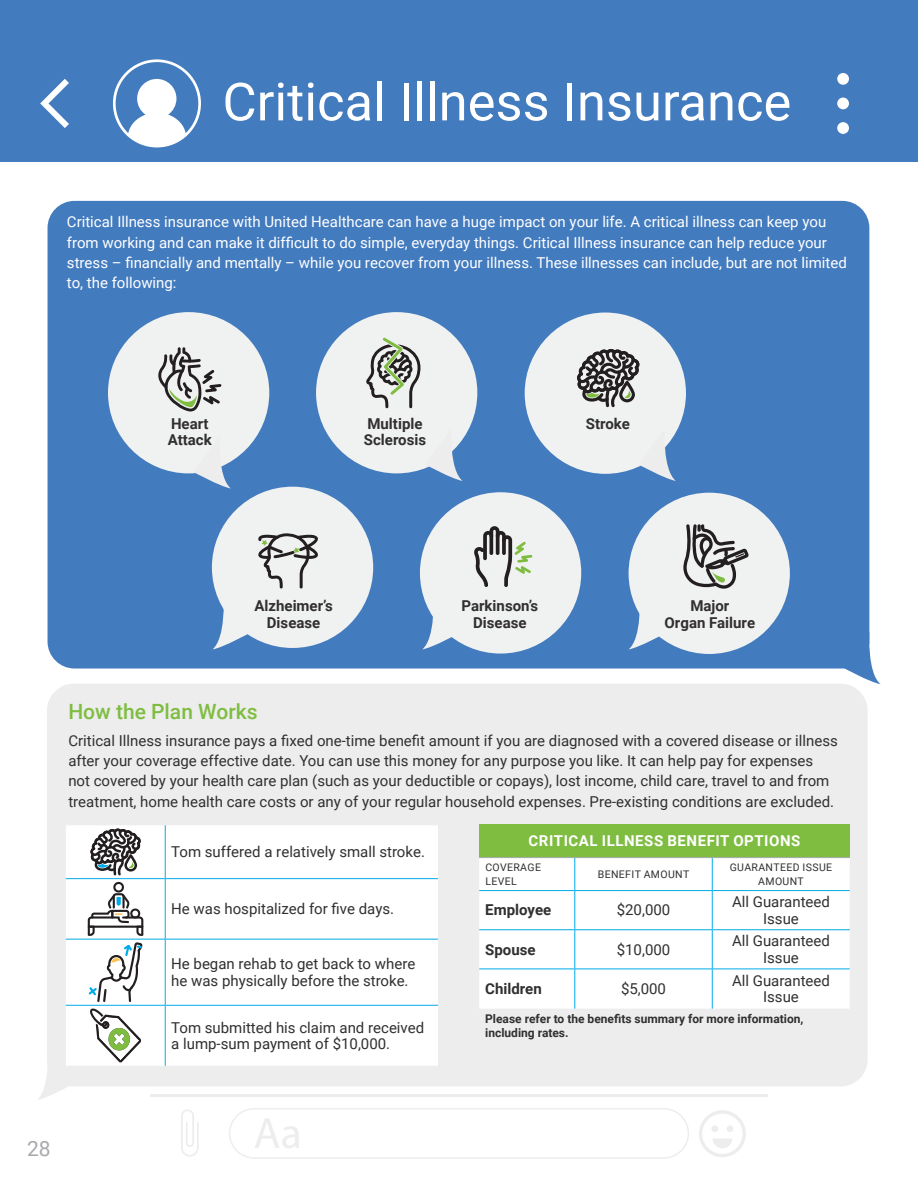
<style>
.page{position:relative;width:918px;height:1188px;background:#fff}
.page>*{position:absolute;margin:0;border:0;box-sizing:border-box;transform-origin:0 0}
.Heading_1{font:52.5px "Roboto";color:#fff}
.Subheading_1{font:500 21px "Roboto";color:#7fbd41}
.t1{font:21px "Roboto";color:#a8a9ad}
.Body_Text{font:15px/20.2px "Roboto";color:#312f30}
.Body_Text_White{font:15px/20.2px "Roboto";color:#fff}
.Table_Body{font:15px/16.5px "Roboto";color:#312f30}
.Table_Body_Bold_Center{font:700 15px/16.5px "Roboto";color:#312f30;text-align:center}
.Table_Body_Center{font:15px/16.5px "Roboto";color:#312f30;text-align:center}
.Table_Heading_Center{font:700 15px "Roboto";letter-spacing:.035em;color:#fff}
.Table_Body_Bold{font:700 15px "Roboto";color:#312f30}
.Table_Body_Footnote{font:700 12px/13.2px "Roboto";color:#312f30}
.Table_Network{font:10.5px/13.5px "Roboto";letter-spacing:.035em;color:#312f30}
</style>
<div class="page">
<div style="left:48px;top:201px;width:821px;height:468px;background:#437bbf;border-radius:27px"></div>
<svg style="left:843px;top:632px;width:37px;height:52px"></svg>
<div style="left:47px;top:684px;width:821px;height:402px;background:#ecedec;border-radius:27px"></div>
<svg style="left:38px;top:1064px;width:31px;height:36px"></svg>
<hr style="left:150px;top:1094px;width:618px;height:3px;background:#ecedec">
<svg style="left:699px;top:1110px;width:47px;height:47px"></svg>
<svg style="left:181px;top:1109px;width:18px;height:48px"></svg>
<svg style="left:229px;top:1108px;width:460px;height:51px"></svg>
<div style="left:0;top:0;width:918px;height:162px;background:#437bbf"></div>
<div style="left:837px;top:73px;width:12px;height:12px;background:#fff;border-radius:50%"></div>
<div style="left:837px;top:98px;width:12px;height:11px;background:#fff;border-radius:50%"></div>
<div style="left:837px;top:122px;width:12px;height:12px;background:#fff;border-radius:50%"></div>
<svg style="left:40px;top:79px;width:29px;height:49px"></svg>
<svg style="left:113px;top:59px;width:88px;height:88px"></svg>
<div style="left:66px;top:825px;width:372px;height:241px;background:#fff"></div>
<hr style="left:165px;top:825px;width:1px;height:53px;background:#00abe9">
<hr style="left:66px;top:878px;width:99px;height:1px;background:#00abe9">
<hr style="left:165px;top:878px;width:273px;height:1px;background:#00abe9">
<hr style="left:165px;top:879px;width:1px;height:60px;background:#00abe9">
<hr style="left:66px;top:939px;width:99px;height:1px;background:#00abe9">
<hr style="left:165px;top:939px;width:273px;height:1px;background:#00abe9">
<hr style="left:165px;top:940px;width:1px;height:65px;background:#00abe9">
<hr style="left:66px;top:1005px;width:99px;height:1px;background:#00abe9">
<hr style="left:165px;top:1005px;width:273px;height:1px;background:#00abe9">
<hr style="left:165px;top:1006px;width:1px;height:60px;background:#00abe9">
<svg style="left:90px;top:829px;width:51px;height:46px;background:#8f8f8f"></svg>
<svg style="left:88px;top:881px;width:55px;height:55px;background:#cacbcb"></svg>
<svg style="left:89px;top:942px;width:54px;height:60px;background:#d6dadb"></svg>
<svg style="left:89px;top:1008px;width:52px;height:55px;background:#d0d6ca"></svg>
<div style="left:479px;top:824px;width:371px;height:34px;background:#7fbd41"></div>
<div style="left:479px;top:858px;width:371px;height:32px;background:#fff"></div>
<div style="left:479px;top:891px;width:371px;height:118px;background:#fff"></div>
<div style="left:479px;top:930px;width:371px;height:39px;background:#fff"></div>
<hr style="left:479px;top:857px;width:96px;height:1px;background:#a8a9ad">
<hr style="left:575px;top:857px;width:137px;height:1px;background:#a8a9ad">
<hr style="left:712px;top:857px;width:138px;height:1px;background:#a8a9ad">
<hr style="left:574px;top:858px;width:1px;height:32px;background:#00abe9">
<hr style="left:712px;top:858px;width:1px;height:32px;background:#00abe9">
<hr style="left:479px;top:890px;width:96px;height:1px;background:#00abe9">
<hr style="left:575px;top:890px;width:137px;height:1px;background:#00abe9">
<hr style="left:574px;top:891px;width:1px;height:38px;background:#00abe9">
<hr style="left:712px;top:890px;width:138px;height:1px;background:#00abe9">
<hr style="left:712px;top:891px;width:1px;height:38px;background:#00abe9">
<hr style="left:479px;top:929px;width:96px;height:1px;background:#00abe9">
<hr style="left:575px;top:929px;width:137px;height:1px;background:#00abe9">
<hr style="left:574px;top:930px;width:1px;height:39px;background:#00abe9">
<hr style="left:712px;top:929px;width:138px;height:1px;background:#00abe9">
<hr style="left:712px;top:930px;width:1px;height:39px;background:#00abe9">
<hr style="left:479px;top:969px;width:96px;height:1px;background:#00abe9">
<hr style="left:575px;top:969px;width:137px;height:1px;background:#00abe9">
<hr style="left:574px;top:969px;width:1px;height:40px;background:#00abe9">
<hr style="left:712px;top:969px;width:138px;height:1px;background:#00abe9">
<hr style="left:712px;top:969px;width:1px;height:40px;background:#00abe9">
<div style="left:316px;top:312px;width:161px;height:161px;background:#f0f1f1;border-radius:50%"></div>
<div style="left:212px;top:487px;width:161px;height:161px;background:#f0f1f1;border-radius:50%"></div>
<div style="left:525px;top:313px;width:161px;height:161px;background:#f0f1f1;border-radius:50%"></div>
<div style="left:420px;top:492px;width:161px;height:162px;background:#f0f1f1;border-radius:50%"></div>
<div style="left:629px;top:493px;width:161px;height:161px;background:#f0f1f1;border-radius:50%"></div>
<div style="left:108px;top:312px;width:161px;height:161px;background:#f0f1f1;border-radius:50%"></div>
<svg style="left:366px;top:338px;width:55px;height:70px"></svg>
<svg style="left:577px;top:349px;width:62px;height:58px"></svg>
<svg style="left:258px;top:533px;width:60px;height:56px"></svg>
<svg style="left:474px;top:526px;width:58px;height:61px"></svg>
<svg style="left:683px;top:524px;width:66px;height:65px"></svg>
<svg style="left:194px;top:461px;width:37px;height:27px"></svg>
<svg style="left:425px;top:438px;width:38px;height:43px"></svg>
<svg style="left:639px;top:432px;width:37px;height:49px"></svg>
<svg style="left:213px;top:597px;width:37px;height:52px"></svg>
<svg style="left:423px;top:597px;width:37px;height:52px"></svg>
<svg style="left:629px;top:597px;width:37px;height:52px"></svg>
<svg style="left:158px;top:347px;width:63px;height:65px"></svg>
<p class="Heading_1" style="left:222px;top:65px;width:570px">Critical Illness Insurance</p>
<p class="Body_Text_White" style="left:67px;top:211px;width:781px">Critical Illness insurance with United Healthcare can have a huge impact on your life. A critical illness can keep you from working and can make it difficult to do simple, everyday things. Critical Illness insurance can help reduce your stress – financially and mentally – while you recover from your illness. These illnesses can include, but are not limited to, the following:</p>
<p class="Table_Body_Bold_Center" style="left:168px;top:415px;width:45px;text-align:left">Heart<br>Attack</p>
<p class="Table_Body_Bold_Center" style="left:367px;top:415px;width:57px">Multiple</p>
<p class="Table_Body_Bold_Center" style="left:586px;top:415px;width:46px">Stroke</p>
<p class="Table_Body_Bold_Center" style="left:364px;top:431px;width:64px">Sclerosis</p>
<p class="Table_Body_Bold_Center" style="left:254px;top:597px;width:80px">Alzheimer’s<br>Disease</p>
<p class="Table_Body_Bold_Center" style="left:462px;top:597px;width:78px">Parkinson’s<br>Disease</p>
<p class="Table_Body_Bold_Center" style="left:665px;top:597px;width:92px">Major<br>Organ Failure</p>
<p class="Subheading_1" style="left:68px;top:697px;width:191px">How the Plan Works</p>
<p class="Body_Text" style="left:68px;top:730px;width:771px">Critical Illness insurance pays a fixed one-time benefit amount if you are diagnosed with a covered disease or illness after your coverage effective date. You can use this money for any purpose you like. It can help pay for expenses not covered by your health care plan (such as your deductible or copays), lost income, child care, travel to and from treatment, home health care costs or any of your regular household expenses. Pre-existing conditions are excluded.</p>
<p class="Table_Body" style="left:171px;top:843px;width:255px">Tom suffered a relatively small stroke.</p>
<p class="Table_Heading_Center" style="left:529px;top:830px;width:273px">CRITICAL ILLNESS BENEFIT OPTIONS</p>
<p class="Table_Network" style="left:485px;top:860px;width:57px">COVERAGE<br>LEVEL</p>
<p class="Table_Network" style="left:598px;top:867px;width:93px">BENEFIT AMOUNT</p>
<p class="Table_Network" style="left:730px;top:860px;width:104px;text-align:center">GUARANTEED ISSUE<br>AMOUNT</p>
<p class="Table_Body_Bold" style="left:485px;top:900px;width:68px">Employee</p>
<p class="Table_Body_Center" style="left:617px;top:901px;width:55px">$20,000</p>
<p class="Table_Body_Center" style="left:732px;top:893px;width:99px">All Guaranteed<br>Issue</p>
<p class="Table_Body_Bold" style="left:485px;top:939px;width:52px">Spouse</p>
<p class="Table_Body_Center" style="left:617px;top:941px;width:55px">$10,000</p>
<p class="Table_Body_Center" style="left:732px;top:932px;width:99px">All Guaranteed<br>Issue</p>
<p class="Table_Body_Bold" style="left:485px;top:978px;width:58px">Children</p>
<p class="Table_Body_Center" style="left:621px;top:980px;width:47px">$5,000</p>
<p class="Table_Body_Center" style="left:732px;top:972px;width:99px">All Guaranteed<br>Issue</p>
<p class="Table_Body_Footnote" style="left:485px;top:1012px;width:320px">Please refer to the benefits summary for more information, including rates.</p>
<p class="Table_Body" style="left:171px;top:900px;width:224px">He was hospitalized for five days.</p>
<p class="Table_Body" style="left:171px;top:955px;width:246px">He began rehab to get back to where he was physically before the stroke.</p>
<p class="Table_Body" style="left:171px;top:1018px;width:255px">Tom submitted his claim and received a lump-sum payment of $10,000.</p>
<h2 class="t1" style="left:27px;top:1133px;width:25px">28</h2>
</div>
